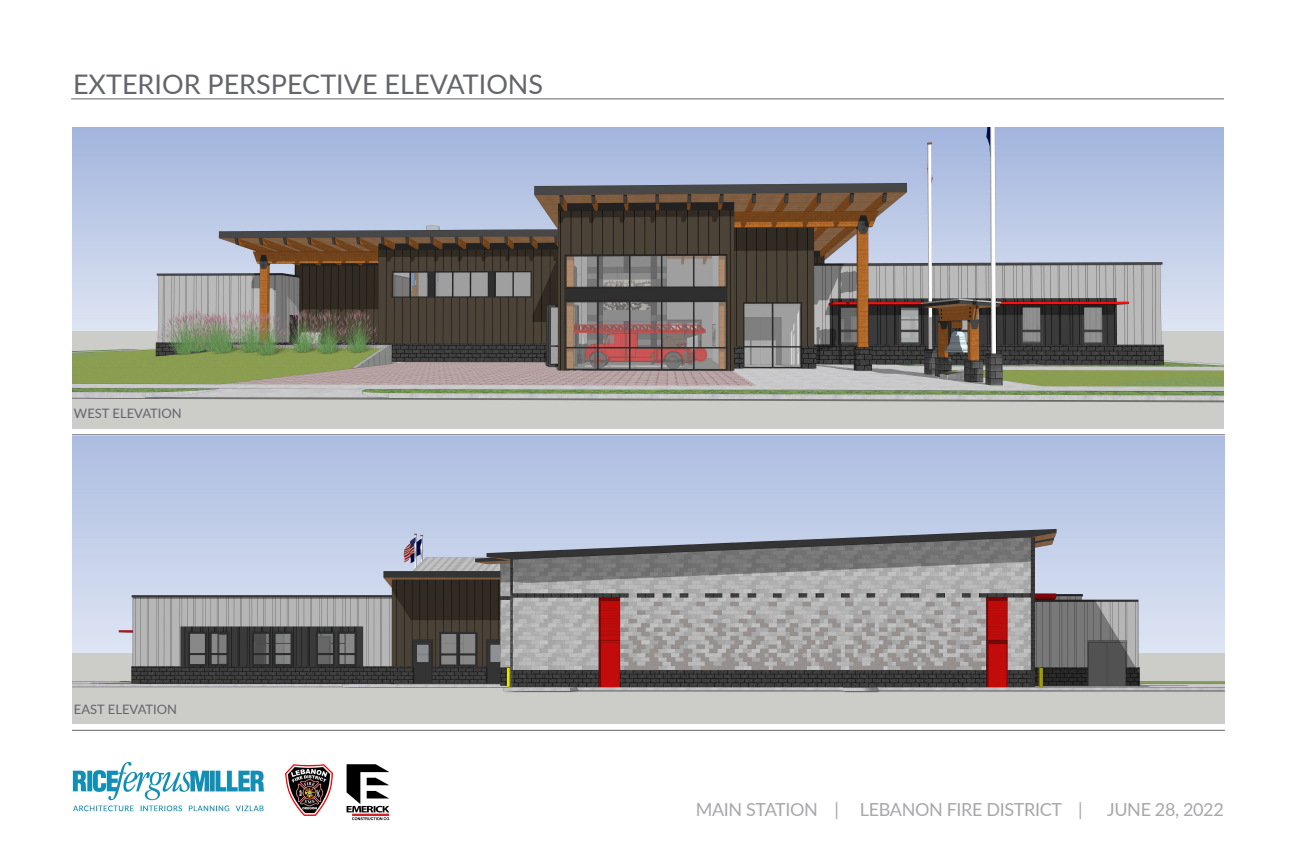
<style>
.page{position:relative;width:1296px;height:864px;background:#fff}
.page>*{position:absolute;margin:0;border:0;box-sizing:border-box;transform-origin:0 0}
.t1{font:27px "Lato";color:#63656a}
.t2{font:18px "Lato";letter-spacing:-.02em;color:#a7a8aa}
.t3{font:13px "Lato";color:#63656a}
</style>
<div class="page">
<img style="left:72px;top:127px;width:1152px;height:301px">
<img style="left:72px;top:436px;width:1152px;height:288px">
<img style="left:286px;top:765px;width:46px;height:51px">
<hr style="left:71px;top:99px;width:1153px;height:1px;background:#63656a">
<hr style="left:72px;top:435px;width:1153px;height:1px;background:#63656a">
<hr style="left:72px;top:730px;width:1153px;height:1px;background:#63656a">
<img style="left:72px;top:762px;width:193px;height:50px">
<img style="left:346px;top:764px;width:44px;height:57px">
<h1 class="t1" style="left:73px;top:65px;width:472px">EXTERIOR PERSPECTIVE ELEVATIONS</h1>
<p class="t3" style="left:74px;top:404px;width:109px">WEST ELEVATION</p>
<p class="t3" style="left:74px;top:700px;width:105px">EAST ELEVATION</p>
<p class="t2" style="left:696px;top:797px;width:388px">MAIN STATION | LEBANON FIRE DISTRICT |</p>
<p class="t2" style="left:1107px;top:797px;width:118px">JUNE 28, 2022</p>
</div>
